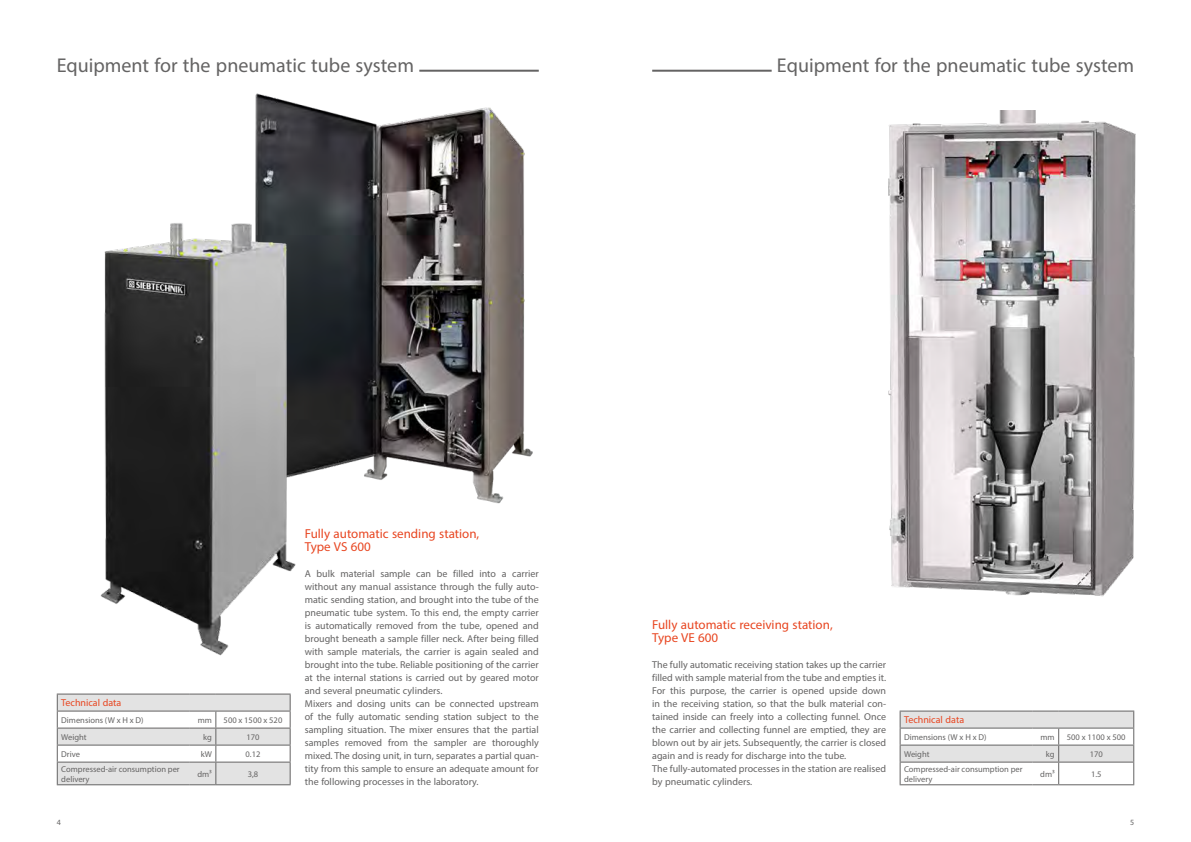
<style>
.page{position:relative;width:1191px;height:842px;background:#fff}
.page>*{position:absolute;margin:0;border:0;box-sizing:border-box;transform-origin:0 0}
.t1{font:20px "Myriad Pro";color:#646363}
.t2{font:13px/13px "Myriad Pro";color:#e84621}
.t3{font:10px/13px "Myriad Pro";color:#646363}
.t4{font:10px "Myriad Pro";color:#e84621}
.t5{font:8.5px/10px "Myriad Pro";color:#646363}
.t6{font:8px "Myriad Pro";color:#646363}
</style>
<div class="page">
<img style="left:255px;top:69px;width:284px;height:435px">
<img style="left:100px;top:203px;width:215px;height:453px">
<img style="left:888px;top:111px;width:248px;height:486px">
<hr style="left:419px;top:70px;width:120px;height:2px;background:#646363">
<svg style="left:899px;top:710px;width:235px;height:75px"></svg>
<hr style="left:1058px;top:728px;width:76px;height:1px;background:#646363">
<svg style="left:57px;top:693px;width:234px;height:92px"></svg>
<hr style="left:216px;top:710px;width:75px;height:1px;background:#646363">
<hr style="left:652px;top:70px;width:119px;height:2px;background:#646363">
<h1 class="t1" style="left:57px;top:53px;width:359px">Equipment for the pneumatic tube system</h1>
<h1 class="t1" style="left:777px;top:53px;width:359px">Equipment for the pneumatic tube system</h1>
<p class="t4" style="left:61px;top:697px;width:62px">Technical data</p>
<p class="t5" style="left:61px;top:715px;width:84px">Dimensions (W x H x D)</p>
<p class="t5" style="left:198px;top:715px;width:16px">mm</p>
<p class="t5" style="left:224px;top:715px;width:60px">500 x 1500 x 520</p>
<p class="t5" style="left:61px;top:732px;width:27px">Weight</p>
<p class="t5" style="left:203px;top:732px;width:10px">kg</p>
<p class="t5" style="left:246px;top:732px;width:15px">170</p>
<p class="t5" style="left:61px;top:749px;width:20px">Drive</p>
<p class="t5" style="left:201px;top:749px;width:13px">kW</p>
<p class="t5" style="left:246px;top:749px;width:16px">0.12</p>
<p class="t5" style="left:61px;top:764px;width:120px">Compressed-air consumption per delivery</p>
<p class="t5" style="left:197px;top:769px;width:16px">dm³</p>
<p class="t5" style="left:248px;top:769px;width:12px">3,8</p>
<h2 class="t2" style="left:305px;top:527px;width:176px">Fully automatic sending station,<br>Type VS 600</h2>
<p class="t3" style="left:305px;top:567px;width:235px">A bulk material sample can be filled into a carrier without any manual assistance through the fully auto&shy;matic sending station, and brought into the tube of the pneumatic tube system. To this end, the empty carrier is automatically removed from the tube, opened and brought beneath a sample filler neck. After being filled with sample materials, the carrier is again sealed and brought into the tube. Reliable positioning of the carrier at the internal stations is carried out by geared motor and several pneumatic cylinders.<br>Mixers and dosing units can be connected upstream of the fully automatic sending station subject to the sampling situation. The mixer ensures that the partial samples removed from the sampler are thoroughly mixed. The dosing unit, in turn, separates a partial quan&shy;tity from this sample to ensure an adequate amount for the following processes in the laboratory.</p>
<h2 class="t2" style="left:652px;top:618px;width:182px">Fully automatic receiving station,<br>Type VE 600</h2>
<p class="t3" style="left:652px;top:658px;width:235px">The fully automatic receiving station takes up the carrier filled with sample material from the tube and empties it.<br>For this purpose, the carrier is opened upside down in the receiving station, so that the bulk material con&shy;tained inside can freely into a collecting funnel. Once the carrier and collecting funnel are emptied, they are blown out by air jets. Subsequently, the carrier is closed again and is ready for discharge into the tube.<br>The fully-automated processes in the station are realised by pneumatic cylinders.</p>
<p class="t4" style="left:904px;top:714px;width:62px">Technical data</p>
<p class="t5" style="left:904px;top:732px;width:84px">Dimensions (W x H x D)</p>
<p class="t5" style="left:1040px;top:732px;width:16px">mm</p>
<p class="t5" style="left:1066px;top:732px;width:60px">500 x 1100 x 500</p>
<p class="t5" style="left:904px;top:749px;width:27px">Weight</p>
<p class="t5" style="left:1046px;top:749px;width:10px">kg</p>
<p class="t5" style="left:1089px;top:749px;width:15px">170</p>
<p class="t5" style="left:904px;top:764px;width:120px">Compressed-air consumption per delivery</p>
<p class="t5" style="left:1040px;top:769px;width:16px">dm³</p>
<p class="t5" style="left:1091px;top:769px;width:12px">1.5</p>
<p class="t6" style="left:57px;top:817px;width:6px">4</p>
<p class="t6" style="left:1130px;top:817px;width:6px">5</p>
</div>
